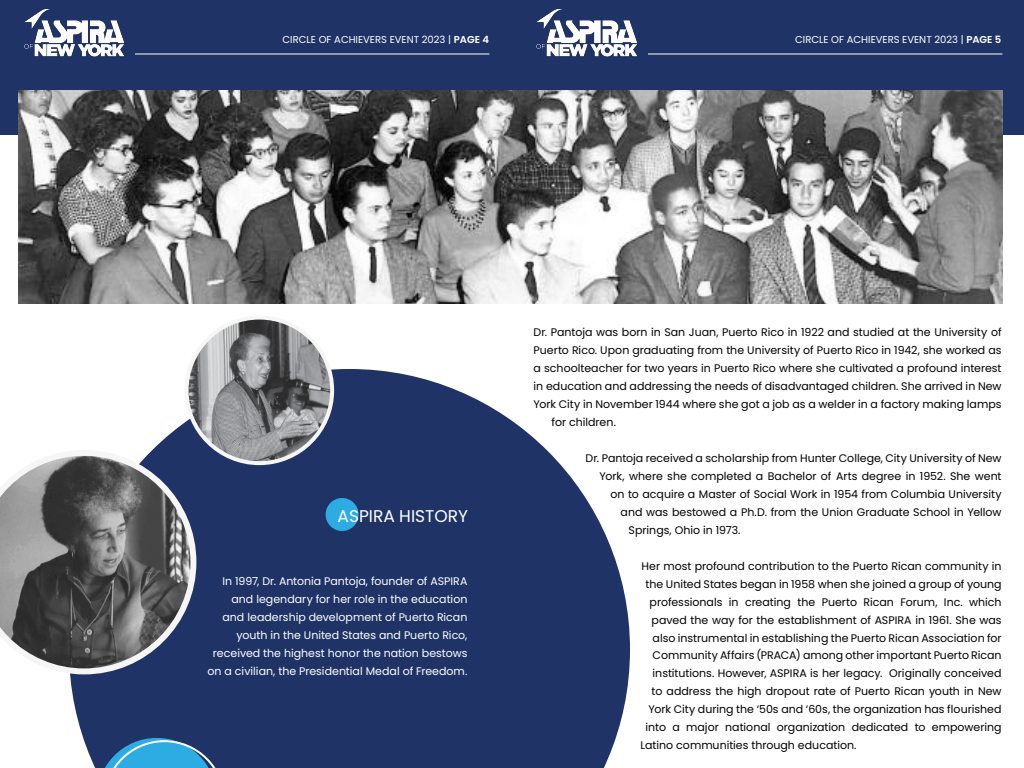
<style>
.page{position:relative;width:1024px;height:768px;background:#fff}
.page>*{position:absolute;margin:0;border:0;box-sizing:border-box;transform-origin:0 0}
.t1{font:17px "Poppins";color:#fff}
.t2{font:11px "Poppins";color:#000}
.t3{font:11px/18px "Poppins";color:#fff;text-align:right}
.t4{font:10px "Poppins";color:#fff}
.s1{font-weight:600}
</style>
<div class="page">
<div style="left:513px;top:0;width:511px;height:135px;background:#1f3366"></div>
<div style="left:0;top:0;width:513px;height:135px;background:#1f3366"></div>
<img style="left:24px;top:10px;width:101px;height:47px">
<img style="left:536px;top:10px;width:102px;height:47px">
<hr style="left:135px;top:54px;width:354px;height:1px;background:#fff">
<hr style="left:648px;top:54px;width:354px;height:1px;background:#fff">
<svg style="left:70px;top:369px;width:560px;height:399px;fill:#1f3366"></svg>
<img style="left:18px;top:90px;width:984px;height:213px">
<svg style="left:0;top:450px;width:196px;height:224px;background:#6d6f75"></svg>
<svg style="left:97px;top:738px;width:128px;height:30px;background:#3480b2"></svg>
<div style="left:326px;top:498px;width:33px;height:33px;background:#2dace3;border-radius:50%"></div>
<img style="left:187px;top:318px;width:145px;height:145px;border-radius:73px">
<div style="left:185px;top:316px;width:149px;height:149px;border:4px solid #f6f6f6;border-radius:50%"></div>
<p class="t4" style="left:283px;top:33px;width:208px">CIRCLE OF ACHIEVERS EVENT 2023 | <span class="s1">PAGE 4</span></p>
<p class="t4" style="left:795px;top:33px;width:208px">CIRCLE OF ACHIEVERS EVENT 2023 | <span class="s1">PAGE 5</span></p>
<h1 class="t1" style="left:338px;top:506px;width:132px">ASPIRA HISTORY</h1>
<p class="t3" style="left:208px;top:572px;width:261px">In 1997, Dr. Antonia Pantoja, founder of ASPIRA and legendary for her role in the education and leadership development of Puerto Rican youth in the United States and Puerto Rico, received the highest honor the nation bestows on a civilian, the Presidential Medal of Freedom.</p>
<p class="t2" style="left:534px;top:325px;width:470px">Dr. Pantoja was born in San Juan, Puerto Rico in 1922 and studied at the University of</p>
<p class="t2" style="left:534px;top:343px;width:470px">Puerto Rico. Upon graduating from the University of Puerto Rico in 1942, she worked as</p>
<p class="t2" style="left:534px;top:361px;width:470px">a schoolteacher for two years in Puerto Rico where she cultivated a profound interest</p>
<p class="t2" style="left:534px;top:379px;width:470px">in education and addressing the needs of disadvantaged children. She arrived in New</p>
<p class="t2" style="left:534px;top:397px;width:470px">York City in November 1944 where she got a job as a welder in a factory making lamps</p>
<p class="t2" style="left:552px;top:415px;width:66px">for children.</p>
<p class="t2" style="left:586px;top:451px;width:418px">Dr. Pantoja received a scholarship from Hunter College, City University of New</p>
<p class="t2" style="left:600px;top:469px;width:404px">York, where she completed a Bachelor of Arts degree in 1952. She went</p>
<p class="t2" style="left:611px;top:487px;width:393px">on to acquire a Master of Social Work in 1954 from Columbia University</p>
<p class="t2" style="left:621px;top:505px;width:383px">and was bestowed a Ph.D. from the Union Graduate School in Yellow</p>
<p class="t2" style="left:629px;top:523px;width:114px">Springs, Ohio in 1973.</p>
<p class="t2" style="left:642px;top:559px;width:361px">Her most profound contribution to the Puerto Rican community in</p>
<p class="t2" style="left:646px;top:577px;width:358px">the United States began in 1958 when she joined a group of young</p>
<p class="t2" style="left:650px;top:595px;width:353px">professionals in creating the Puerto Rican Forum, Inc. which</p>
<p class="t2" style="left:652px;top:613px;width:352px">paved the way for the establishment of ASPIRA in 1961. She was</p>
<p class="t2" style="left:653px;top:631px;width:351px">also instrumental in establishing the Puerto Rican Association for</p>
<p class="t2" style="left:653px;top:649px;width:351px">Community Affairs (PRACA) among other important Puerto Rican</p>
<p class="t2" style="left:653px;top:667px;width:351px">institutions. However, ASPIRA is her legacy. Originally conceived</p>
<p class="t2" style="left:652px;top:685px;width:352px">to address the high dropout rate of Puerto Rican youth in New</p>
<p class="t2" style="left:649px;top:703px;width:355px">York City during the ‘50s and ‘60s, the organization has flourished</p>
<p class="t2" style="left:646px;top:721px;width:358px">into a major national organization dedicated to empowering</p>
<p class="t2" style="left:641px;top:739px;width:218px">Latino communities through education.</p>
</div>
